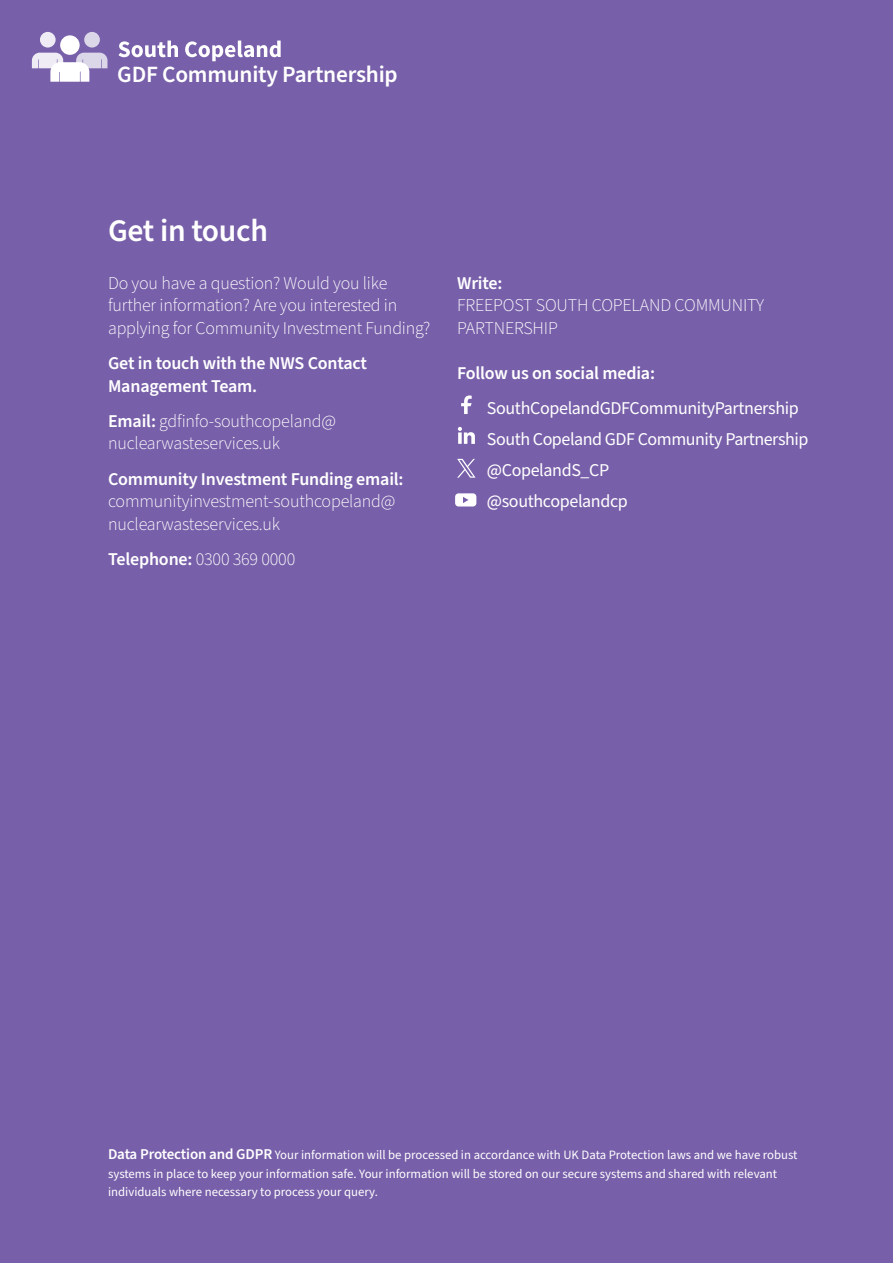
<style>
.page{position:relative;width:893px;height:1263px;background:#775fa9}
.page>*{position:absolute;margin:0;border:0;box-sizing:border-box;transform-origin:0 0}
.RWM_Body{font:600 31.5px "Source Sans Pro";letter-spacing:-.01em;color:#fff}
.t1{font:600 23.25px "Source Sans Pro";letter-spacing:-.01em;color:#fff}
.RWM_Body-2{font:300 18px/22.5px "Source Sans Pro";letter-spacing:-.01em;color:#fff}
.RWM_Body-3{font:18px "Source Sans Pro";letter-spacing:-.02em;color:#fff}
.RWM_Body-4{font:600 18px/22.5px "Source Sans Pro";letter-spacing:-.01em;color:#fff}
.RWM_Body-5{font:12.75px/18.3px "Source Sans Pro";color:#fff}
.s1{font-weight:600}
.s2{font-weight:600;font-size:15px}
</style>
<div class="page">
<svg style="left:40px;top:32px;width:16px;height:16px"></svg>
<svg style="left:84px;top:32px;width:16px;height:16px"></svg>
<div style="left:60px;top:35px;width:20px;height:20px;background:#fff;border-radius:50%"></div>
<svg style="left:32px;top:53px;width:75px;height:29px"></svg>
<svg style="left:118px;top:41px;width:60px;height:16px"></svg>
<svg style="left:185px;top:41px;width:96px;height:20px"></svg>
<svg style="left:457px;top:459px;width:19px;height:19px"></svg>
<svg style="left:461px;top:395px;width:11px;height:19px"></svg>
<svg style="left:458px;top:427px;width:17px;height:17px"></svg>
<div style="left:455px;top:493px;width:21px;height:13px;background:#fff;border-radius:3px"></div>
<svg style="left:463px;top:497px;width:5px;height:6px"></svg>
<p class="t1" style="left:117px;top:59px;width:282px">GDF Community Partnership</p>
<p class="RWM_Body" style="left:108px;top:209px;width:161px">Get in touch</p>
<p class="RWM_Body-2" style="left:108px;top:272px;width:324px">Do you have a question? Would you like further information? Are you interested in applying for Community Investment Funding?</p>
<p class="RWM_Body-4" style="left:108px;top:352px;width:261px">Get in touch with the NWS Contact<br>Management Team.</p>
<p class="RWM_Body-2" style="left:108px;top:410px;width:229px"><span class="s1">Email:</span> gdfinfo-southcopeland@ nuclearwasteservices.uk</p>
<p class="RWM_Body-2" style="left:108px;top:468px;width:297px"><span class="s1">Community Investment Funding email: </span>communityinvestment-southcopeland@ nuclearwasteservices.uk</p>
<p class="RWM_Body-2" style="left:108px;top:548px;width:189px"><span class="s1">Telephone:</span> 0300 369 0000</p>
<p class="RWM_Body-2" style="left:457px;top:272px;width:309px"><span class="s1">Write:<br></span>FREEPOST SOUTH COPELAND COMMUNITY<br>PARTNERSHIP</p>
<p class="RWM_Body-4" style="left:457px;top:362px;width:199px">Follow us on social media:</p>
<p class="RWM_Body-3" style="left:487px;top:396px;width:313px">SouthCopelandGDFCommunityPartnership</p>
<p class="RWM_Body-3" style="left:487px;top:427px;width:323px">South Copeland GDF Community Partnership</p>
<p class="RWM_Body-3" style="left:487px;top:458px;width:124px">@CopelandS_CP</p>
<p class="RWM_Body-3" style="left:487px;top:489px;width:143px">@southcopelandcp</p>
<p class="RWM_Body-5" style="left:108px;top:1146px;width:691px"><span class="s2">Data Protection and GDPR</span> Your information will be processed in accordance with UK Data Protection laws and we have robust systems in place to keep your information safe. Your information will be stored on our secure systems and shared with relevant individuals where necessary to process your query.</p>
</div>
